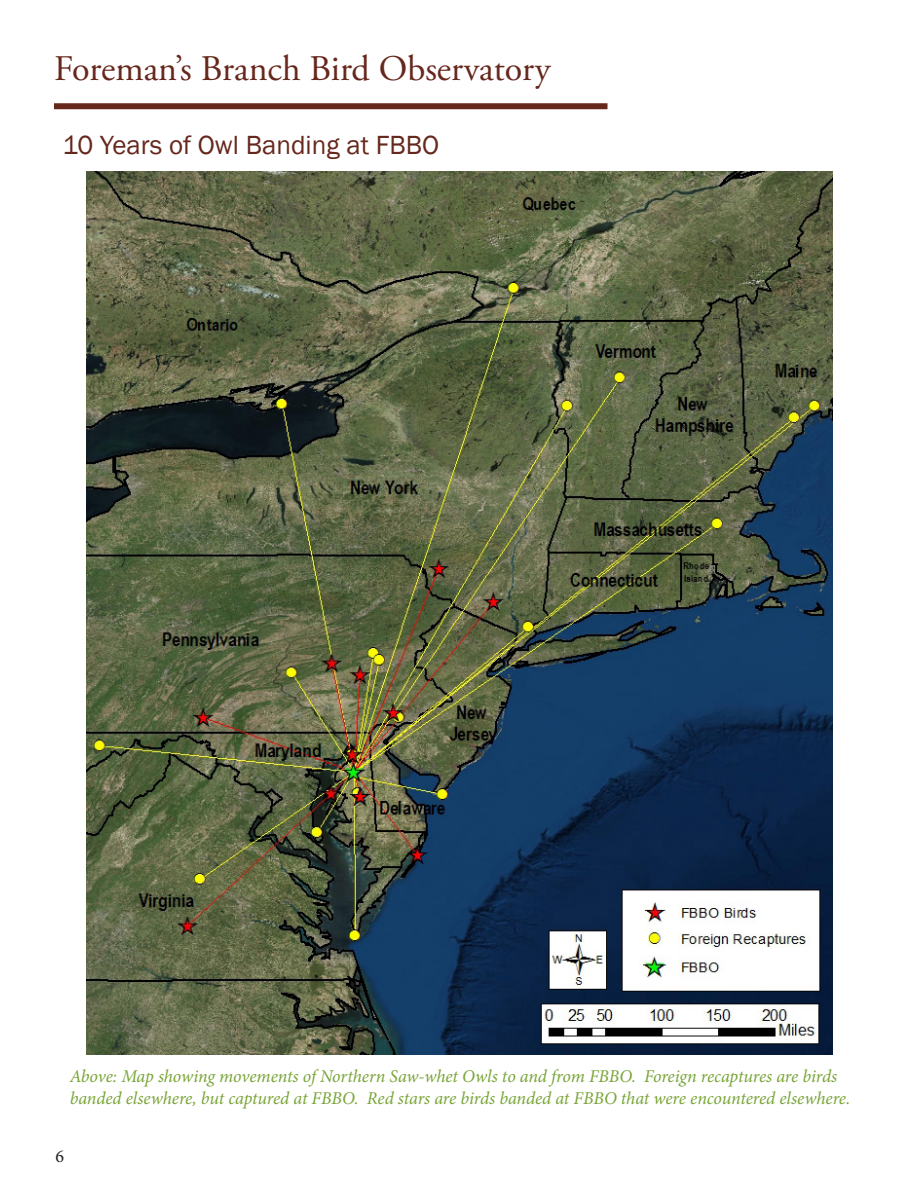
<style>
.page{position:relative;width:918px;height:1188px;background:#fff}
.page>*{position:absolute;margin:0;border:0;box-sizing:border-box;transform-origin:0 0}
.t1{font:36px "Adobe Garamond Pro";color:#66271c}
.t2{font:27px "Franklin Gothic";color:#66271c}
.t3{font:italic 18px/21.6px "Minion Pro";letter-spacing:-.005em;color:#79a537}
.t4{font:18px "Minion Pro";color:#231f20}
</style>
<div class="page">
<svg style="left:54px;top:109px;width:554px;height:1px"></svg>
<svg style="left:54px;top:103px;width:554px;height:6px;background:#6c2f25"></svg>
<img style="left:86px;top:171px;width:746px;height:884px">
<p class="t1" style="left:54px;top:47px;width:498px">Foreman’s Branch Bird Observatory</p>
<p class="t2" style="left:63px;top:129px;width:378px">10 Years of Owl Banding at FBBO</p>
<p class="t3" style="left:70px;top:1065px;width:782px">Above: Map showing movements of Northern Saw-whet Owls to and from FBBO. Foreign recaptures are birds banded elsewhere, but captured at FBBO. Red stars are birds banded at FBBO that were encountered elsewhere.</p>
<p class="t4" style="left:55px;top:1144px;width:10px">6</p>
</div>
